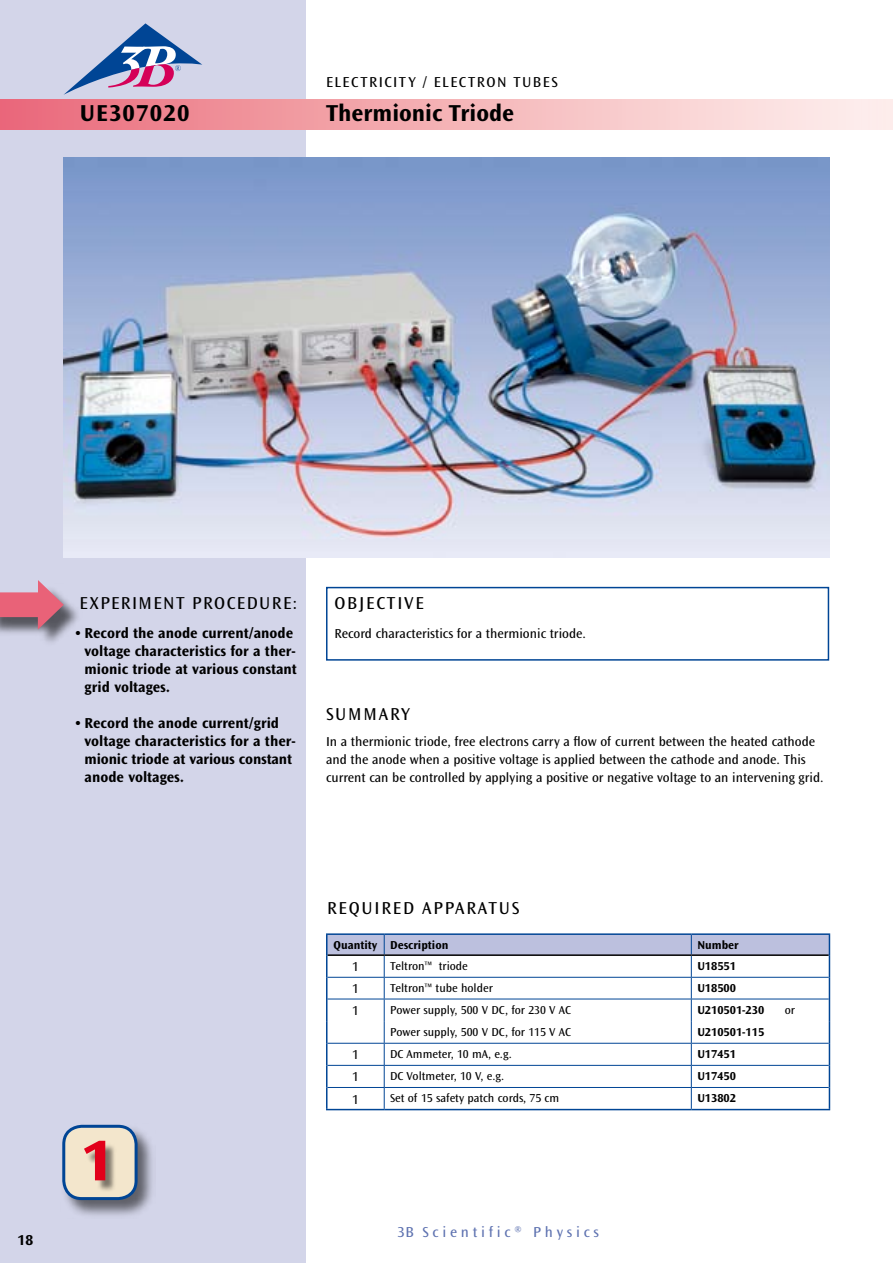
<style>
.page{position:relative;width:893px;height:1263px;background:#fff}
.page>*{position:absolute;margin:0;border:0;box-sizing:border-box;transform-origin:0 0}
.t1{font:800 60px "Ocean Sans";color:#e2001a}
.t2{font:700 24px "Ocean Sans";color:#000}
.t3{font:700 24px "Ocean Sans";letter-spacing:.05em;color:#000}
.t4{font:18px "Ocean Sans";letter-spacing:.1em;color:#000}
.t5{font:700 15px/18px "Ocean Sans";color:#000}
.t6{font:15px "Ocean Sans";letter-spacing:.1em;color:#000}
.t7{font:15px "Ocean Sans";letter-spacing:.25em;color:#5e72b0}
.t8{font:13.5px/18px "Ocean Sans";color:#000}
.t9{font:12px "Ocean Sans";color:#000}
.t10{font:700 12px "Ocean Sans";color:#000}
.s1{font-family:"Times"}
</style>
<div class="page">
<div style="left:0;top:0;width:306px;height:1263px;background:#d3d5e9"></div>
<div style="left:0;top:100px;width:893px;height:30px;background:linear-gradient(to right,#ea6b7a,#fef6f1)"></div>
<div style="left:0;top:583px;width:83px;height:65px;background:#000;opacity:.6"></div>
<svg style="left:0;top:580px;width:64px;height:50px"></svg>
<div style="left:853px;top:100px;width:40px;height:30px;background:#fdeceb"></div>
<div style="left:326px;top:587px;width:503px;height:74px;border:2px solid #004595"></div>
<svg style="left:64px;top:23px;width:138px;height:72px"></svg>
<img style="left:64px;top:157px;width:765px;height:400px">
<div style="left:61px;top:1123px;width:95px;height:95px;background:#000;opacity:.55"></div>
<div style="left:64px;top:1126px;width:72px;height:72px;background:#f3e6cc;border-radius:18px"></div>
<div style="left:62px;top:1125px;width:76px;height:75px;border:3px solid #004595;border-radius:18px"></div>
<div style="left:86px;top:1142px;width:31px;height:50px;background:#000;opacity:.5"></div>
<hr style="left:326px;top:1109px;width:58px;height:1px;background:#004595">
<hr style="left:384px;top:1109px;width:307px;height:1px;background:#004595">
<hr style="left:691px;top:1109px;width:139px;height:1px;background:#004595">
<hr style="left:326px;top:933px;width:58px;height:2px;background:#004595">
<hr style="left:384px;top:933px;width:307px;height:2px;background:#004595">
<hr style="left:691px;top:933px;width:139px;height:2px;background:#004595">
<svg style="left:326px;top:934px;width:504px;height:175px"></svg>
<hr style="left:327px;top:977px;width:57px;height:1px;background:#004595">
<hr style="left:384px;top:977px;width:307px;height:1px;background:#004595">
<hr style="left:691px;top:977px;width:138px;height:1px;background:#004595">
<p class="t6" style="left:326px;top:73px;width:216px">Electricity / Electron tubes</p>
<h2 class="t3" style="left:80px;top:100px;width:111px">UE307020</h2>
<h2 class="t2" style="left:326px;top:100px;width:190px">Thermionic Triode</h2>
<h3 class="t4" style="left:79px;top:593px;width:52px">EXPERIM</h3>
<h3 class="t4" style="left:153px;top:593px;width:61px">ENT PROC</h3>
<h3 class="t4" style="left:237px;top:593px;width:22px">EDUR</h3>
<h3 class="t4" style="left:283px;top:593px;width:16px">E<span class="s1">:</span></h3>
<p class="t5" style="left:85px;top:624px;width:214px;text-indent:-9px">• Record the anode current/anode voltage characteristics for a ther&shy;mionic triode at various constant grid voltages.</p>
<p class="t5" style="left:85px;top:714px;width:213px;text-indent:-9px">• Record the anode current/grid voltage characteristics for a ther&shy;mionic triode at various constant anode voltages.</p>
<h3 class="t4" style="left:334px;top:593px;width:91px">OBJECTIVE</h3>
<p class="t8" style="left:334px;top:624px;width:253px">Record characteristics for a thermionic triode.</p>
<h3 class="t4" style="left:326px;top:704px;width:23px">SUMMARY</h3>
<p class="t8" style="left:326px;top:732px;width:499px">I n a thermionic triode, free electrons carry a flow of current between the heated cathode and the anode when a positive voltage is applied between the cathode and anode. This current can be controlled by applying a positive or negative voltage to an intervening grid.</p>
<h1 class="t1" style="left:81px;top:1127px;width:33px">1</h1>
<h3 class="t4" style="left:327px;top:898px;width:193px">required apparatus</h3>
<p class="t10" style="left:334px;top:938px;width:116px">Quantity Description</p>
<p class="t10" style="left:697px;top:938px;width:43px">Number</p>
<p class="t8" style="left:352px;top:958px;width:8px">1</p>
<p class="t9" style="left:390px;top:959px;width:79px">Teltron™ triode</p>
<p class="t10" style="left:697px;top:959px;width:40px">U18551</p>
<p class="t8" style="left:352px;top:980px;width:8px">1</p>
<p class="t9" style="left:390px;top:981px;width:104px">Teltron™ tube holder</p>
<p class="t10" style="left:697px;top:981px;width:40px">U18500</p>
<p class="t8" style="left:352px;top:1002px;width:8px">1</p>
<p class="t9" style="left:390px;top:1003px;width:176px">Power supply, 500 V DC, for 230 V AC</p>
<p class="t10" style="left:697px;top:1003px;width:68px">U210501-230</p>
<p class="t9" style="left:785px;top:1003px;width:12px">or</p>
<p class="t9" style="left:390px;top:1025px;width:176px">Power supply, 500 V DC, for 115 V AC</p>
<p class="t10" style="left:697px;top:1025px;width:68px">U210501-115</p>
<p class="t8" style="left:352px;top:1046px;width:8px">1</p>
<p class="t9" style="left:390px;top:1048px;width:123px">DC Ammeter, 10 mA, e.g.</p>
<p class="t10" style="left:697px;top:1047px;width:40px">U17451</p>
<p class="t8" style="left:352px;top:1068px;width:8px">1</p>
<p class="t9" style="left:390px;top:1070px;width:116px">DC Voltmeter, 10 V, e.g.</p>
<p class="t10" style="left:697px;top:1070px;width:40px">U17450</p>
<p class="t8" style="left:352px;top:1090px;width:8px">1</p>
<p class="t9" style="left:390px;top:1092px;width:170px">Set of 15 safety patch cords, 75 cm</p>
<p class="t10" style="left:697px;top:1092px;width:40px">U13802</p>
<p class="t5" style="left:18px;top:1231px;width:17px">18</p>
<p class="t7" style="left:397px;top:1224px;width:203px">3B Scientific® Physics</p>
</div>
